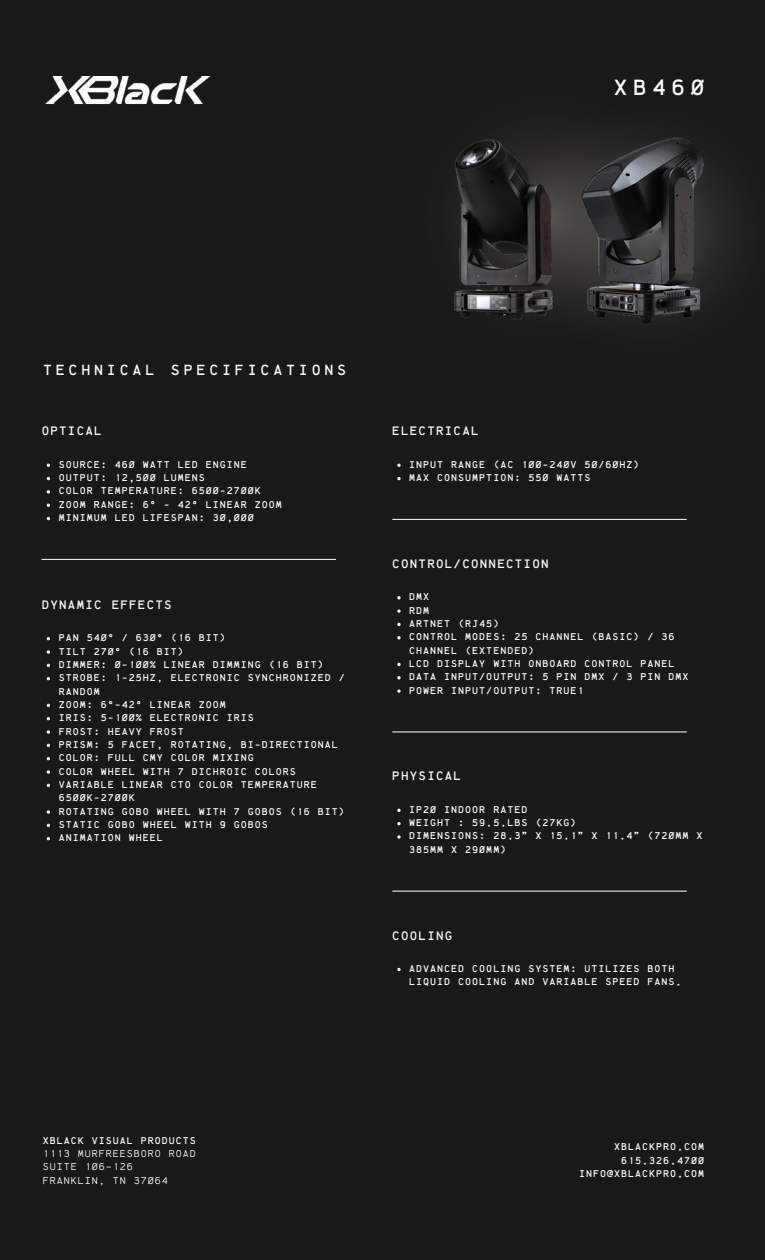
<style>
.page{position:relative;width:765px;height:1260px;background:#191919}
.page>*{position:absolute;margin:0;border:0;box-sizing:border-box;transform-origin:0 0}
.t1{font:22.5px "Anka Coder b";letter-spacing:.255em;color:#faf9f7}
.t2{font:15px "Anka Coder b";letter-spacing:.255em;color:#faf9f7}
.t3{font:12.5px "Anka Coder b";letter-spacing:.1em;color:#faf9f7}
.t4{font:10px/13.4px "Anka Coder b";letter-spacing:.1em;color:#faf9f7}
.t5{font:10px "Anka Coder r";letter-spacing:.1em;color:#faf9f7}
</style>
<div class="page">
<img style="left:45px;top:77px;width:165px;height:27px">
<hr style="left:392px;top:519px;width:295px;height:1px;background:#fff">
<svg style="left:397px;top:464px;width:4px;height:3px"></svg>
<svg style="left:397px;top:477px;width:4px;height:3px"></svg>
<hr style="left:42px;top:559px;width:294px;height:1px;background:#fff">
<svg style="left:47px;top:490px;width:3px;height:4px"></svg>
<img style="left:725px;top:192px;width:10px;height:77px">
<hr style="left:392px;top:731px;width:295px;height:1px;background:#fff">
<svg style="left:397px;top:596px;width:4px;height:3px"></svg>
<svg style="left:397px;top:609px;width:4px;height:4px"></svg>
<svg style="left:397px;top:623px;width:4px;height:3px"></svg>
<svg style="left:397px;top:636px;width:4px;height:3px"></svg>
<svg style="left:397px;top:663px;width:4px;height:3px"></svg>
<svg style="left:397px;top:676px;width:4px;height:3px"></svg>
<svg style="left:397px;top:689px;width:4px;height:4px"></svg>
<hr style="left:392px;top:891px;width:295px;height:1px;background:#fff">
<svg style="left:397px;top:809px;width:4px;height:3px"></svg>
<svg style="left:397px;top:822px;width:4px;height:3px"></svg>
<svg style="left:397px;top:835px;width:4px;height:4px"></svg>
<img style="left:454px;top:134px;width:116px;height:186px">
<img style="left:570px;top:135px;width:155px;height:189px">
<svg style="left:397px;top:968px;width:4px;height:3px"></svg>
<svg style="left:47px;top:650px;width:3px;height:4px"></svg>
<svg style="left:47px;top:730px;width:3px;height:4px"></svg>
<svg style="left:47px;top:770px;width:3px;height:4px"></svg>
<svg style="left:47px;top:810px;width:3px;height:4px"></svg>
<p class="t1" style="left:614px;top:75px;width:92px">XB460</p>
<p class="t2" style="left:43px;top:362px;width:305px">TECHNICAL SPECIFICATIONS</p>
<p class="t3" style="left:42px;top:424px;width:62px">OPTICAL</p>
<p class="t4" style="left:59px;top:458px;width:190px">SOURCE: 460 WATT LED ENGINE</p>
<p class="t4" style="left:59px;top:471px;width:148px">OUTPUT: 12,500 LUMENS</p>
<p class="t4" style="left:59px;top:485px;width:204px">COLOR TEMPERATURE: 6500-2700K</p>
<p class="t4" style="left:59px;top:498px;width:225px">ZOOM RANGE: 6° - 42° LINEAR ZOOM</p>
<p class="t4" style="left:59px;top:511px;width:197px">MINIMUM LED LIFESPAN: 30,000</p>
<p class="t3" style="left:42px;top:598px;width:132px">DYNAMIC EFFECTS</p>
<p class="t4" style="left:59px;top:632px;width:169px">PAN 540° / 630° (16 BIT)</p>
<p class="t4" style="left:59px;top:645px;width:127px">TILT 270° (16 BIT)</p>
<p class="t4" style="left:59px;top:658px;width:267px">DIMMER: 0-100% LINEAR DIMMING (16 BIT)</p>
<p class="t4" style="left:59px;top:672px;width:288px">STROBE: 1-25HZ, ELECTRONIC SYNCHRONIZED /<br>RANDOM</p>
<p class="t4" style="left:59px;top:698px;width:169px">ZOOM: 6°-42° LINEAR ZOOM</p>
<p class="t4" style="left:59px;top:712px;width:197px">IRIS: 5-100% ELECTRONIC IRIS</p>
<p class="t4" style="left:59px;top:725px;width:127px">FROST: HEAVY FROST</p>
<p class="t4" style="left:59px;top:738px;width:281px">PRISM: 5 FACET, ROTATING, BI-DIRECTIONAL</p>
<p class="t4" style="left:59px;top:752px;width:197px">COLOR: FULL CMY COLOR MIXING</p>
<p class="t4" style="left:59px;top:765px;width:239px">COLOR WHEEL WITH 7 DICHROIC COLORS</p>
<p class="t4" style="left:59px;top:778px;width:260px">VARIABLE LINEAR CTO COLOR TEMPERATURE<br>6500K-2700K</p>
<p class="t4" style="left:59px;top:805px;width:288px">ROTATING GOBO WHEEL WITH 7 GOBOS (16 BIT)</p>
<p class="t4" style="left:59px;top:818px;width:211px">STATIC GOBO WHEEL WITH 9 GOBOS</p>
<p class="t4" style="left:59px;top:832px;width:106px">ANIMATION WHEEL</p>
<p class="t3" style="left:392px;top:424px;width:88px">ELECTRICAL</p>
<p class="t4" style="left:409px;top:458px;width:232px">INPUT RANGE (AC 100-240V 50/60HZ)</p>
<p class="t4" style="left:409px;top:471px;width:183px">MAX CONSUMPTION: 550 WATTS</p>
<p class="t3" style="left:392px;top:557px;width:158px">CONTROL/CONNECTION</p>
<p class="t4" style="left:409px;top:591px;width:22px">DMX</p>
<p class="t4" style="left:409px;top:604px;width:22px">RDM</p>
<p class="t4" style="left:409px;top:617px;width:92px">ARTNET (RJ45)</p>
<p class="t4" style="left:409px;top:631px;width:267px">CONTROL MODES: 25 CHANNEL (BASIC) / 36<br>CHANNEL (EXTENDED)</p>
<p class="t4" style="left:409px;top:657px;width:267px">LCD DISPLAY WITH ONBOARD CONTROL PANEL</p>
<p class="t4" style="left:409px;top:671px;width:281px">DATA INPUT/OUTPUT: 5 PIN DMX / 3 PIN DMX</p>
<p class="t4" style="left:409px;top:684px;width:176px">POWER INPUT/OUTPUT: TRUE1</p>
<p class="t3" style="left:392px;top:769px;width:70px">PHYSICAL</p>
<p class="t4" style="left:409px;top:803px;width:120px">IP20 INDOOR RATED</p>
<p class="t4" style="left:409px;top:817px;width:169px">WEIGHT : 59.5.LBS (27KG)</p>
<p class="t4" style="left:409px;top:830px;width:295px">DIMENSIONS: 28.3” X 15.1” X 11.4” (720MM X<br>385MM X 290MM)</p>
<p class="t3" style="left:392px;top:929px;width:62px">COOLING</p>
<p class="t4" style="left:409px;top:962px;width:274px">ADVANCED COOLING SYSTEM: UTILIZES BOTH<br>LIQUID COOLING AND VARIABLE SPEED FANS.</p>
<p class="t4" style="left:43px;top:1134px;width:155px">XBLACK VISUAL PRODUCTS</p>
<p class="t5" style="left:43px;top:1148px;width:155px">1113 MURFREESBORO ROAD</p>
<p class="t5" style="left:43px;top:1161px;width:92px">SUITE 106-126</p>
<p class="t5" style="left:43px;top:1175px;width:127px">FRANKLIN, TN 37064</p>
<p class="t4" style="left:614px;top:1141px;width:92px">XBLACKPRO.COM</p>
<p class="t4" style="left:621px;top:1154px;width:85px">615.326.4700</p>
<p class="t4" style="left:579px;top:1167px;width:127px">INFO@XBLACKPRO.COM</p>
</div>
